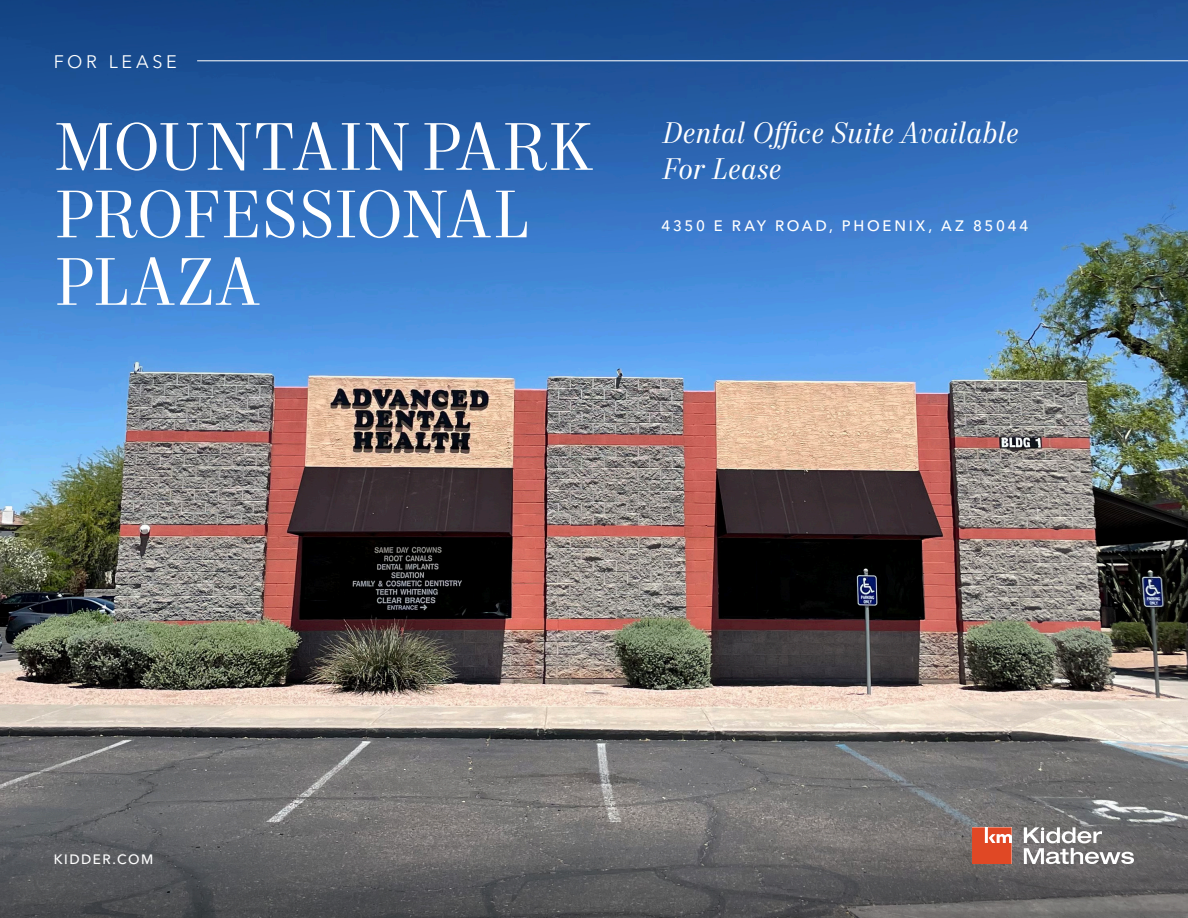
<style>
.page{position:relative;width:1188px;height:918px;background:#fff}
.page>*{position:absolute;margin:0;border:0;box-sizing:border-box;transform-origin:0 0}
.Headline_-_Level_1_-_White_2023{font:67.5px/67.5px "Mort Modern 08";letter-spacing:-.01em;color:#fff}
.Callout_Text_-_Italics_-_White_2023{font:italic 30px/36px "Mort Modern 08";letter-spacing:.01em;color:#fff}
.Section_Identifier_-_White_2023{font:18px "Avenir Next LT Pro";letter-spacing:.2em;color:#fff}
.Property_Address_-_White_2023{font:500 15px "Avenir Next LT Pro";letter-spacing:.18em;color:#fff}
.KM_URL_-_White_2023{font:500 13.5px "Avenir Next LT Pro";letter-spacing:.11em;color:#fff}
</style>
<div class="page">
<img style="left:0;top:0;width:1188px;height:918px">
<svg style="left:1024px;top:827px;width:110px;height:37px"></svg>
<svg style="left:972px;top:827px;width:40px;height:37px"></svg>
<hr style="left:197px;top:60px;width:991px;height:1px;background:#fff">
<p class="Section_Identifier_-_White_2023" style="left:54px;top:51px;width:125px">FOR LEASE</p>
<p class="Headline_-_Level_1_-_White_2023" style="left:54px;top:117px;width:540px">MOUNTAIN PARK<br>PROFESSIONAL<br>PLAZA</p>
<p class="Callout_Text_-_Italics_-_White_2023" style="left:662px;top:116px;width:359px">Dental Office Suite Available<br>For Lease</p>
<p class="Property_Address_-_White_2023" style="left:662px;top:217px;width:369px">4350 E RAY ROAD, PHOENIX, AZ 85044</p>
<p class="KM_URL_-_White_2023" style="left:54px;top:851px;width:101px">KIDDER.COM</p>
</div>
